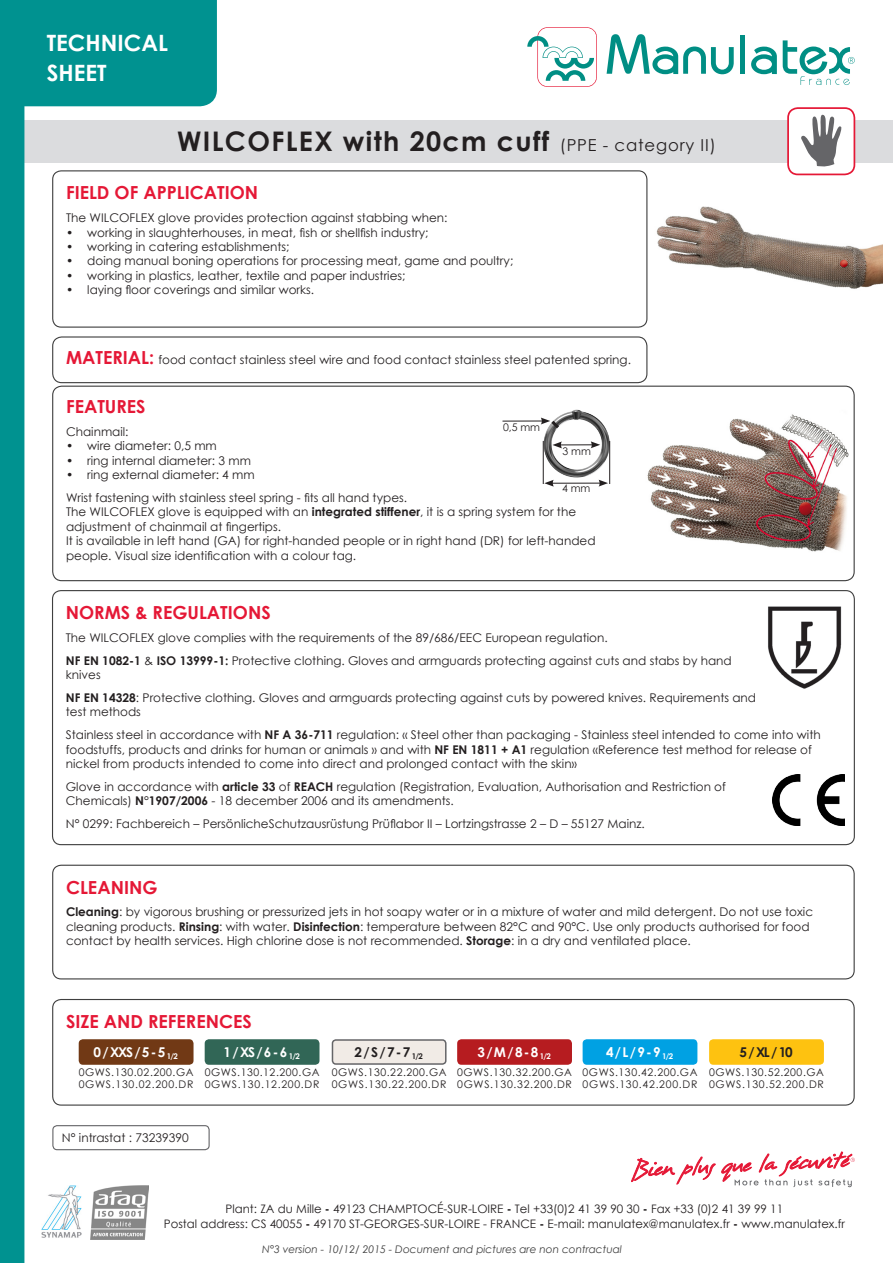
<style>
.page{position:relative;width:893px;height:1263px;background:#fff}
.page>*{position:absolute;margin:0;border:0;box-sizing:border-box;transform-origin:0 0}
.t1{font:700 27px "Century Gothic";letter-spacing:.05em;color:#231f20}
.t2{font:700 22.5px "Century Gothic";color:#fff}
.t3{font:700 18px "Century Gothic";color:#e51836}
.t4{font:700 13.5px "Century Gothic";color:#fff}
.t5{font:700 13.5px "Century Gothic";color:#231f20}
.t6{font:12px/14.4px "Century Gothic";color:#231f20}
.t7{font:11.7px "Century Gothic";color:#231f20}
.t8{font:10.5px "Century Gothic";letter-spacing:.055em;color:#231f20}
.t9{font:italic 10.5px "Century Gothic";color:#3f3f3f}
.s1{font-weight:400;font-size:16.5px}
.s2{font-weight:700;font-size:18px;color:#e51836}
.s3{font-weight:700}
.s4{font-style:inherit}
.s5{font-size:12px}
</style>
<div class="page">
<div style="left:0;top:120px;width:893px;height:43px;background:#dbdcde"></div>
<svg style="left:0;top:0;width:217px;height:1263px"></svg>
<div style="left:740px;top:35px;width:5px;height:39px;background:#008e84"></div>
<svg style="left:607px;top:34px;width:127px;height:40px"></svg>
<svg style="left:751px;top:47px;width:26px;height:27px"></svg>
<svg style="left:783px;top:40px;width:72px;height:45px"></svg>
<svg style="left:527px;top:27px;width:70px;height:60px"></svg>
<img style="left:41px;top:1185px;width:41px;height:53px">
<img style="left:91px;top:1186px;width:57px;height:53px">
<div style="left:52px;top:1125px;width:158px;height:25px;border:1px solid #656568;border-radius:4px"></div>
<div style="left:52px;top:336px;width:595px;height:47px;border:1px solid #3f3f3f;border-radius:9px"></div>
<div style="left:52px;top:865px;width:803px;height:114px;border:1px solid #3f3f3f;border-radius:9px"></div>
<svg style="left:631px;top:1157px;width:84px;height:28px"></svg>
<svg style="left:721px;top:1152px;width:134px;height:35px"></svg>
<div style="left:52px;top:170px;width:595px;height:158px;border:1px solid #3f3f3f;border-radius:9px"></div>
<div style="left:788px;top:108px;width:66px;height:66px;background:#fff;border-radius:10px"></div>
<svg style="left:801px;top:114px;width:41px;height:53px"></svg>
<div style="left:787px;top:107px;width:68px;height:68px;border:2px solid #e51836;border-radius:10px"></div>
<div style="left:52px;top:590px;width:803px;height:255px;border:1px solid #3f3f3f;border-radius:9px"></div>
<img style="left:773px;top:775px;width:71px;height:50px">
<img style="left:768px;top:606px;width:74px;height:83px">
<div style="left:52px;top:999px;width:803px;height:107px;border:1px solid #3f3f3f;border-radius:9px"></div>
<div style="left:52px;top:386px;width:803px;height:195px;border:1px solid #3f3f3f;border-radius:9px"></div>
<img style="left:540px;top:409px;width:71px;height:71px">
<hr style="left:559px;top:444px;width:34px;height:1px;background:#231f20">
<svg style="left:552px;top:441px;width:10px;height:7px"></svg>
<svg style="left:591px;top:441px;width:9px;height:7px"></svg>
<hr style="left:502px;top:421px;width:41px;height:1px;background:#231f20">
<hr style="left:551px;top:483px;width:50px;height:1px;background:#231f20">
<svg style="left:544px;top:480px;width:10px;height:7px"></svg>
<svg style="left:599px;top:480px;width:9px;height:7px"></svg>
<svg style="left:541px;top:418px;width:21px;height:13px"></svg>
<hr style="left:609px;top:441px;width:1px;height:43px;background:#231f20">
<hr style="left:543px;top:441px;width:1px;height:43px;background:#231f20">
<img style="left:647px;top:414px;width:202px;height:138px">
<div style="left:79px;top:1039px;width:115px;height:26px;background:#713915;border-radius:4px"></div>
<div style="left:205px;top:1039px;width:114px;height:26px;background:#316656;border-radius:4px"></div>
<div style="left:332px;top:1040px;width:114px;height:24px;background:#f1ebe6;border-radius:4px"></div>
<div style="left:332px;top:1039px;width:115px;height:26px;border:2px solid #656568;border-radius:4px"></div>
<div style="left:457px;top:1039px;width:115px;height:26px;background:#b61c20;border-radius:4px"></div>
<div style="left:583px;top:1039px;width:114px;height:26px;background:#00a1e3;border-radius:4px"></div>
<div style="left:709px;top:1039px;width:115px;height:26px;background:#fec210;border-radius:4px"></div>
<img style="left:656px;top:206px;width:226px;height:83px">
<p class="t2" style="left:47px;top:25px;width:123px">TECHNICAL</p>
<p class="t2" style="left:47px;top:55px;width:61px">SHEET</p>
<p class="t1" style="left:177px;top:121px;width:540px">WILCOFLEX with 20cm cuff <span class="s1">(PPE - category II)</span></p>
<p class="t3" style="left:66px;top:179px;width:194px">FIELD OF APPLICATION</p>
<p class="t6" style="left:66px;top:210px;width:383px">The WILCOFLEX glove provides protection against stabbing when:</p>
<p class="t6" style="left:66px;top:225px;width:364px">• working in slaughterhouses, in meat, fish or shellfish industry;</p>
<p class="t6" style="left:66px;top:239px;width:225px">• working in catering establishments;</p>
<p class="t6" style="left:66px;top:254px;width:449px">• doing manual boning operations for processing meat, game and poultry;</p>
<p class="t6" style="left:66px;top:268px;width:341px">• working in plastics, leather, textile and paper industries;</p>
<p class="t6" style="left:66px;top:282px;width:250px">• laying floor coverings and similar works.</p>
<p class="t6" style="left:66px;top:352px;width:566px"><span class="s2">MATERIAL:</span> food contact stainless steel wire and food contact stainless steel patented spring.</p>
<p class="t3" style="left:66px;top:393px;width:81px">FEATURES</p>
<p class="t6" style="left:66px;top:424px;width:64px">Chainmail:</p>
<p class="t6" style="left:66px;top:439px;width:152px">• wire diameter: 0,5 mm</p>
<p class="t6" style="left:66px;top:453px;width:186px">• ring internal diameter: 3 mm</p>
<p class="t6" style="left:66px;top:467px;width:190px">• ring external diameter: 4 mm</p>
<p class="t6" style="left:66px;top:490px;width:343px">Wrist fastening with stainless steel spring - fits all hand types.</p>
<p class="t6" style="left:66px;top:505px;width:512px">The WILCOFLEX glove is equipped with an <span class="s3">integrated stiffener</span>, it is a spring system for the adjustment of chainmail at fingertips.</p>
<p class="t6" style="left:66px;top:533px;width:531px">It is available in left hand (GA) for right-handed people or in right hand (DR) for left-handed people. Visual size identification with a colour tag.</p>
<p class="t8" style="left:503px;top:420px;width:39px">0,5 mm</p>
<p class="t8" style="left:562px;top:444px;width:30px">3 mm</p>
<p class="t8" style="left:562px;top:481px;width:30px">4 mm</p>
<p class="t3" style="left:66px;top:599px;width:206px">NORMS &amp; REGULATIONS</p>
<p class="t6" style="left:66px;top:630px;width:543px">The WILCOFLEX glove complies with the requirements of the 89/686/EEC European regulation.</p>
<p class="t6" style="left:66px;top:653px;width:667px"><span class="s3">NF EN 1082-1</span> &amp; <span class="s3">ISO 13999-1:</span> Protective clothing. Gloves and armguards protecting against cuts and stabs by hand knives</p>
<p class="t6" style="left:66px;top:690px;width:692px"><span class="s3">NF EN 14328</span>: Protective clothing. Gloves and armguards protecting against cuts by powered knives. Requirements and test methods</p>
<p class="t6" style="left:66px;top:728px;width:756px">Stainless steel in accordance with <span class="s3">NF A 36-711</span> regulation: « Steel other than packaging - Stainless steel intended to come into with foodstuffs, products and drinks for human or animals » and with <span class="s3">NF EN 1811 + A1</span> regulation «Reference test method for release of nickel from products intended to come into direct and prolonged contact with the skin»</p>
<p class="t6" style="left:66px;top:779px;width:662px">Glove in accordance with <span class="s3">article 33</span> of <span class="s3">REACH</span> regulation (Registration, Evaluation, Authorisation and Restriction of<br>Chemicals) <span class="s3">N°1907/2006</span> - 18 december 2006 and its amendments.</p>
<p class="t6" style="left:66px;top:817px;width:581px">N° 0299: Fachbereich – PersönlicheSchutzausrüstung Prüflabor II – Lortzingstrasse 2 – D – 55127 Mainz.</p>
<p class="t3" style="left:66px;top:873px;width:93px">CLEANING</p>
<p class="t6" style="left:66px;top:905px;width:749px"><span class="s3">Cleaning</span>: by vigorous brushing or pressurized jets in hot soapy water or in a mixture of water and mild detergent. Do not use toxic cleaning products. <span class="s3">Rinsing</span>: with water. <span class="s3">Disinfection</span>: temperature between 82°C and 90°C. Use only products authorised for food contact by health services. High chlorine dose is not recommended. <span class="s3">Storage</span>: in a dry and ventilated place.</p>
<p class="t3" style="left:66px;top:1008px;width:187px">SIZE AND REFERENCES</p>
<p class="t4" style="left:94px;top:1042px;width:86px">0 / XXS / 5 - 5 <sub>1/2</sub></p>
<p class="t4" style="left:224px;top:1042px;width:78px">1 / XS / 6 - 6 <sub>1/2</sub></p>
<p class="t5" style="left:355px;top:1042px;width:70px">2 / S / 7 - 7 <sub>1/2</sub></p>
<p class="t4" style="left:477px;top:1042px;width:75px">3 / M / 8 - 8 <sub>1/2</sub></p>
<p class="t4" style="left:606px;top:1042px;width:69px">4 / L / 9 - 9 <sub>1/2</sub></p>
<p class="t5" style="left:739px;top:1042px;width:55px">5 / XL / 10</p>
<p class="t8" style="left:79px;top:1064px;width:116px">0GWS.130.02.200.GA</p>
<p class="t8" style="left:79px;top:1077px;width:116px">0GWS.130.02.200.DR</p>
<p class="t8" style="left:205px;top:1064px;width:116px">0GWS.130.12.200.GA</p>
<p class="t8" style="left:205px;top:1077px;width:116px">0GWS.130.12.200.DR</p>
<p class="t8" style="left:332px;top:1064px;width:116px">0GWS.130.22.200.GA</p>
<p class="t8" style="left:332px;top:1077px;width:116px">0GWS.130.22.200.DR</p>
<p class="t8" style="left:457px;top:1064px;width:116px">0GWS.130.32.200.GA</p>
<p class="t8" style="left:457px;top:1077px;width:116px">0GWS.130.32.200.DR</p>
<p class="t8" style="left:583px;top:1064px;width:116px">0GWS.130.42.200.GA</p>
<p class="t8" style="left:583px;top:1077px;width:116px">0GWS.130.42.200.DR</p>
<p class="t8" style="left:709px;top:1064px;width:116px">0GWS.130.52.200.GA</p>
<p class="t8" style="left:709px;top:1077px;width:116px">0GWS.130.52.200.DR</p>
<p class="t6" style="left:62px;top:1130px;width:128px">N° intrastat : 73239390</p>
<p class="t7" style="left:225px;top:1200px;width:559px">Plant: ZA du Mille <span class="s3">-</span> 49123 <span class="s4">CHAMPTOC</span><span class="s5">É</span><span class="s4">-SUR-LOIRE</span> <span class="s3">-</span> Tel +33(0)2 41 39 90 30 <span class="s3">-</span> Fax +33 (0)2 41 39 99 11</p>
<p class="t7" style="left:164px;top:1215px;width:683px">Postal address: CS 40055 <span class="s3">-</span> 49170 ST-GEORGES-SUR-LOIRE - FRANCE <span class="s3">-</span> E-mail: manulatex@manulatex.fr <span class="s3">-</span> www.manulatex.fr</p>
<p class="t9" style="left:262px;top:1242px;width:361px">N°3 version - 10/12/ 2015 - Document and pictures are non contractual</p>
</div>
